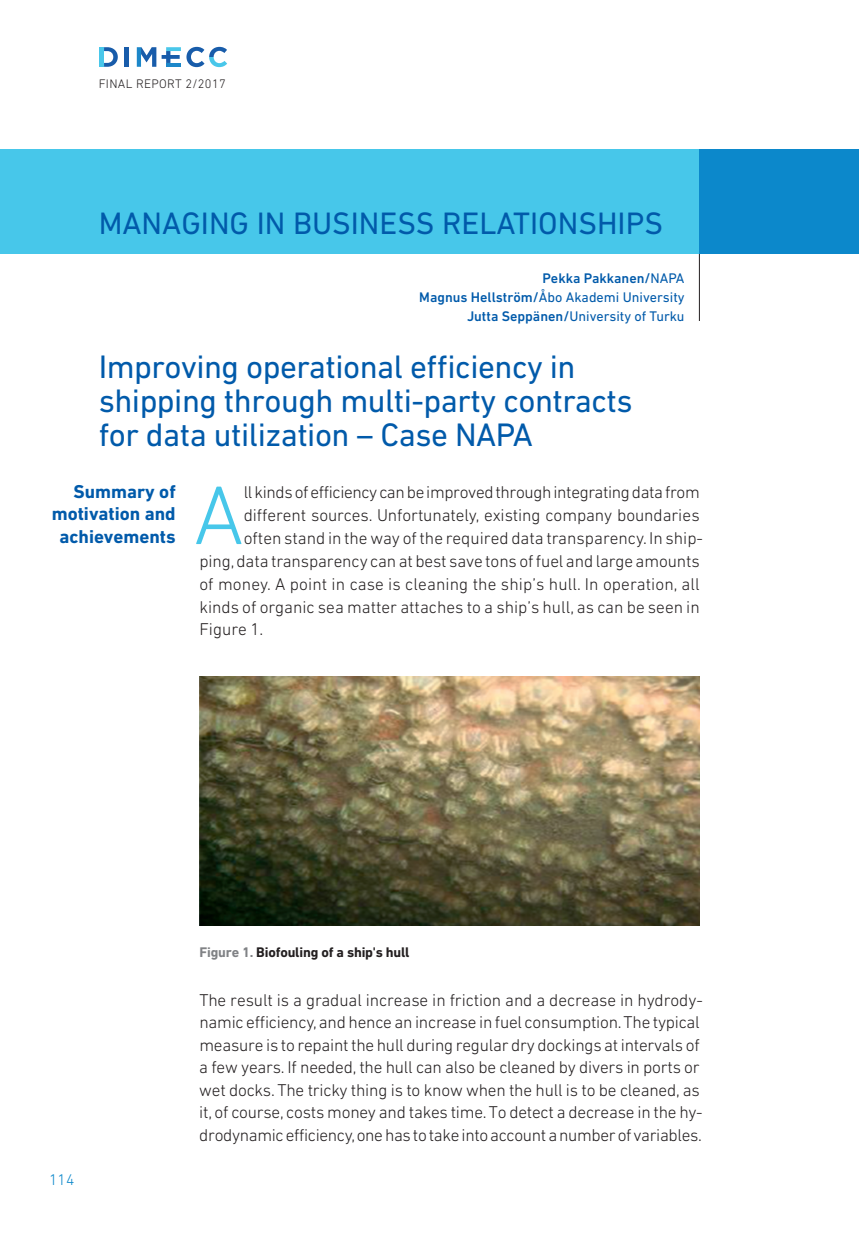
<style>
.page{position:relative;width:859px;height:1241px;background:#fff}
.page>*{position:absolute;margin:0;border:0;box-sizing:border-box;transform-origin:0 0}
.t1{font:300 84.52px "DIN Next LT Pro";color:#47c7ea}
.t2{font:33.07px/34.3px "DIN Next LT Pro";letter-spacing:-.015em;color:#015aaa}
.t3{font:31.5px "DIN Next LT Pro";color:#015aaa}
.t4{font:700 18.9px/22.9px "DIN Next LT Pro";color:#015aaa;text-align:right}
.t5{font:300 17.32px/22.6px "DIN Next LT Pro";letter-spacing:-.01em;color:#231f20}
.t6{font:300 15.75px "DIN Next LT Pro";color:#0c88cb}
.t7{font:500 14.17px/18.7px "DIN Next LT Pro";color:#015aaa;text-align:right}
.t8{font:700 14.17px "DIN Next LT Pro";letter-spacing:-.01em;color:#231f20}
.t9{font:300 12.6px "DIN Next LT Pro";letter-spacing:.025em;color:#231f20}
.s1{font-weight:400}
.s2{color:#808285}
</style>
<div class="page">
<hr style="left:698px;top:253px;width:1px;height:68px;background:#231f20">
<div style="left:0;top:149px;width:711px;height:104px;background:#47c7ea"></div>
<div style="left:698px;top:149px;width:159px;height:104px;background:#0c88cb"></div>
<div style="left:124px;top:47px;width:5px;height:20px;background:#185caa"></div>
<svg style="left:104px;top:47px;width:14px;height:20px"></svg>
<hr style="left:100px;top:47px;width:4px;height:20px;background:#49c7ea">
<svg style="left:137px;top:47px;width:90px;height:20px"></svg>
<img style="left:199px;top:676px;width:499px;height:249px">
<p class="t9" style="left:99px;top:77px;width:128px">FINAL REPORT 2/2017</p>
<h3 class="t3" style="left:99px;top:205px;width:565px">MANAGING IN BUSINESS RElATIONSHIPS</h3>
<p class="t7" style="left:419px;top:269px;width:267px">Pekka Pakkanen/<span class="s1">NAPA<br></span>Magnus Hellström/<span class="s1">Åbo Akademi University<br></span>Jutta Seppänen/<span class="s1">University of Turku</span></p>
<h2 class="t2" style="left:99px;top:349px;width:535px">Improving operational efficiency in shipping through multi-party contracts for data utilization – Case NAPA</h2>
<p class="t4" style="left:52px;top:479px;width:125px">Summary of motivation and achievements</p>
<h1 class="t1" style="left:193px;top:466px;width:52px">A</h1>
<p class="t5" style="left:244px;top:481px;width:457px">llkindsofefficiencycanbeimprovedthroughintegratingdatafrom</p>
<p class="t5" style="left:244px;top:504px;width:457px">different sources. Unfortunately, existing company boundaries</p>
<p class="t5" style="left:244px;top:526px;width:460px">often stand in the way ofthe required data transparency. In ship-</p>
<p class="t5" style="left:199px;top:549px;width:502px">ping,data transparency can at best save tons offuel and large amounts</p>
<p class="t5" style="left:199px;top:572px;width:502px">of money. A point in case is cleaning the ship’s hull. In operation, all</p>
<p class="t5" style="left:199px;top:595px;width:502px">kinds of organic sea matter attaches to a ship’s hull, as can be seen in</p>
<p class="t5" style="left:199px;top:618px;width:65px">Figure 1.</p>
<p class="t6" style="left:49px;top:1169px;width:27px">114</p>
<p class="t8" style="left:199px;top:943px;width:212px"><span class="s2">Figure 1.</span> Biofouling of a ship's hull</p>
<p class="t5" style="left:199px;top:988px;width:505px">The result is a gradual increase in friction and a decrease in hydrody&shy;namic efficiency,and hence an increase in fuel consumption.The typical measure is to repaint the hull during regular dry dockings at intervals of a few years. If needed, the hull can also be cleaned by divers in ports or wet docks. The tricky thing is to know when the hull is to be cleaned, as it, of course, costs money and takes time.To detect a decrease in the hy&shy;drodynamicefficiency,onehastotakeintoaccountanumberofvariables.</p>
</div>
